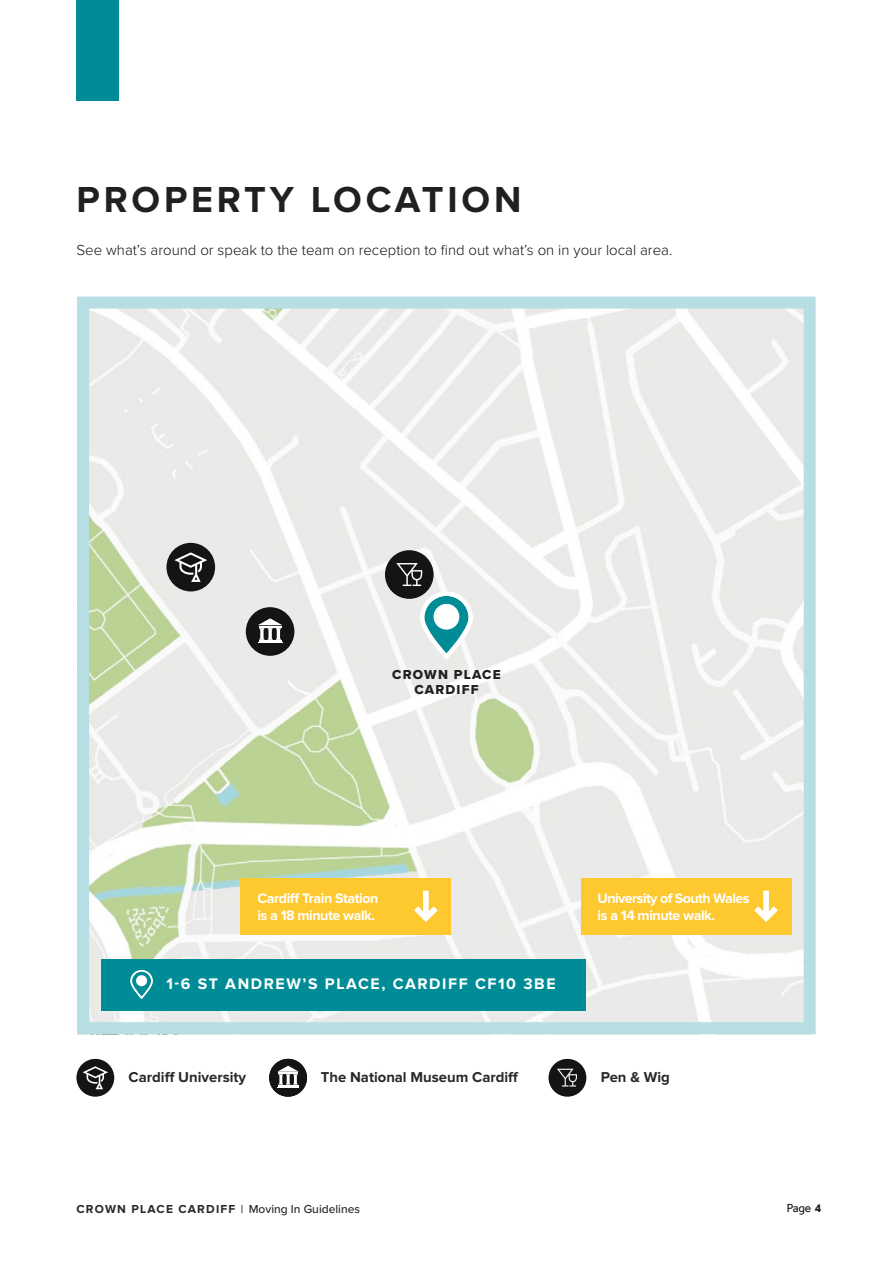
<style>
.page{position:relative;width:893px;height:1263px;background:#fff}
.page>*{position:absolute;margin:0;border:0;box-sizing:border-box;transform-origin:0 0}
.t1{font:700 37.5px "Proxima Nova";letter-spacing:.1em;color:#22201e}
.t2{font:700 15.9px "Proxima Nova";letter-spacing:.1em;color:#fff}
.t3{font:300 15px "Proxima Nova";color:#161412}
.t4{font:700 14.85px "Proxima Nova";color:#282827}
.t5{font:700 14.25px/17.1px "Proxima Nova";letter-spacing:-.03em;color:#fff}
.t6{font:13.5px/15px "Proxima Nova Extrabld";letter-spacing:.09em;color:#22201e;text-align:center}
.t7{font:500 12px "Proxima Nova";color:#282827}
.t8{font:12px "Effra";color:#161412}
.s1{font-weight:700}
</style>
<div class="page">
<div style="left:76px;top:0;width:43px;height:100px;background:#008c96"></div>
<img style="left:90px;top:310px;width:713px;height:711px">
<div style="left:77px;top:297px;width:739px;height:737px;border:12px solid #b7dfe3"></div>
<div style="left:101px;top:959px;width:485px;height:51px;background:#008c96"></div>
<svg style="left:130px;top:970px;width:23px;height:29px"></svg>
<svg style="left:136px;top:975px;width:11px;height:11px"></svg>
<div style="left:138px;top:977px;width:8px;height:8px;background:#fff;border-radius:50%"></div>
<div style="left:76px;top:1059px;width:38px;height:38px;background:#161412;border-radius:50%"></div>
<svg style="left:83px;top:1066px;width:25px;height:23px"></svg>
<div style="left:166px;top:543px;width:49px;height:48px;background:#161412;border-radius:50%"></div>
<svg style="left:174px;top:552px;width:33px;height:30px"></svg>
<div style="left:385px;top:550px;width:49px;height:49px;background:#161412;border-radius:50%"></div>
<svg style="left:396px;top:563px;width:77px;height:97px"></svg>
<div style="left:549px;top:1059px;width:37px;height:38px;background:#161412;border-radius:50%"></div>
<svg style="left:557px;top:1069px;width:20px;height:17px"></svg>
<div style="left:240px;top:878px;width:210px;height:57px;background:#fec82f"></div>
<svg style="left:414px;top:891px;width:24px;height:31px"></svg>
<div style="left:581px;top:878px;width:210px;height:57px;background:#fec82f"></div>
<svg style="left:754px;top:891px;width:24px;height:31px"></svg>
<div style="left:269px;top:1059px;width:38px;height:38px;background:#161412;border-radius:50%"></div>
<div style="left:246px;top:607px;width:48px;height:49px;background:#161412;border-radius:50%"></div>
<svg style="left:258px;top:618px;width:24px;height:25px"></svg>
<svg style="left:277px;top:1066px;width:22px;height:22px"></svg>
<h1 class="t1" style="left:77px;top:183px;width:446px">PROPERTY LOCATION</h1>
<p class="t3" style="left:77px;top:239px;width:597px">See what’s around or speak to the team on reception to find out what’s on in your local area.</p>
<p class="t6" style="left:392px;top:667px;width:110px">CROWN PLACE<br>CARDIFF</p>
<p class="t5" style="left:257px;top:890px;width:122px">Cardiff Train Station is a 18 minute walk.</p>
<p class="t5" style="left:598px;top:890px;width:153px">University of South Wales is a 14 minute walk.</p>
<p class="t2" style="left:167px;top:977px;width:391px">1-6 ST ANDREW’S PLACE, CARDIFF CF10 3BE</p>
<p class="t4" style="left:129px;top:1070px;width:119px">Cardiff University</p>
<p class="t4" style="left:321px;top:1070px;width:199px">The National Museum Cardiff</p>
<p class="t4" style="left:601px;top:1070px;width:71px">Pen &amp; Wig</p>
<p class="t7" style="left:77px;top:1200px;width:285px"><span class="s1">CROWN PLACE CARDIFF</span> | Moving In Guidelines</p>
<p class="t8" style="left:787px;top:1201px;width:36px">Page <span class="s1">4</span></p>
</div>
